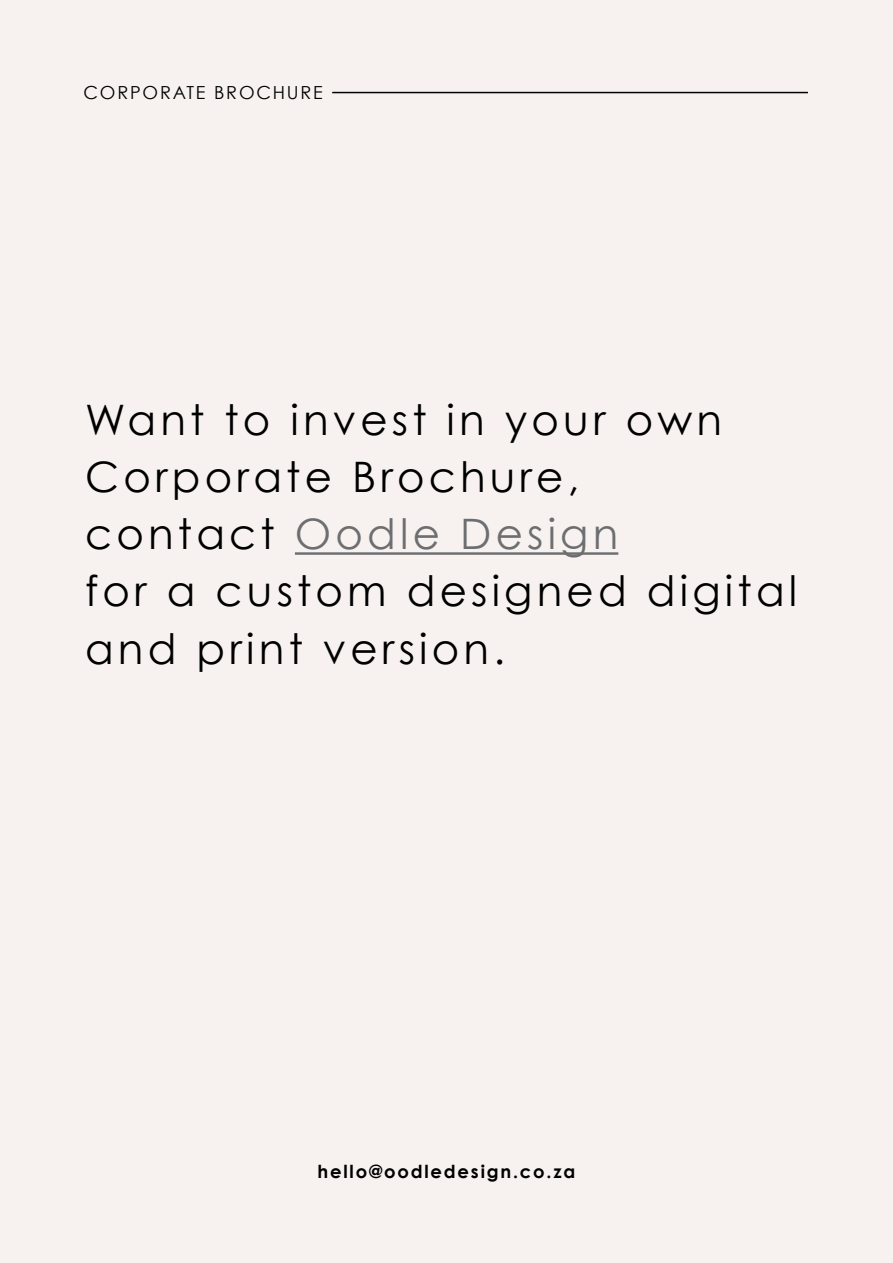
<style>
.page{position:relative;width:893px;height:1263px;background:#f7f2ef}
.page>*{position:absolute;margin:0;border:0;box-sizing:border-box;transform-origin:0 0}
.t1{font:42px/57px "Century Gothic";letter-spacing:.1em;color:#000}
.t2{font:700 18px "Century Gothic";letter-spacing:.1em;color:#000}
.t3{font:18px "Century Gothic";letter-spacing:.1em;color:#000}
.s1{color:#6d6e71}
</style>
<div class="page">
<hr style="left:295px;top:552px;width:323px;height:3px;background:#6d6e71">
<hr style="left:332px;top:92px;width:476px;height:1px;background:#000">
<p class="t3" style="left:84px;top:81px;width:241px">CORPORATE BROCHURE</p>
<p class="t1" style="left:85px;top:391px;width:714px">Want to invest in your own<br>Corporate Brochure,<br>contact <span class="s1">Oodle Design<br></span>for a custom designed digital and print version.</p>
<p class="t2" style="left:318px;top:1160px;width:259px">hello@oodledesign.co.za</p>
</div>
